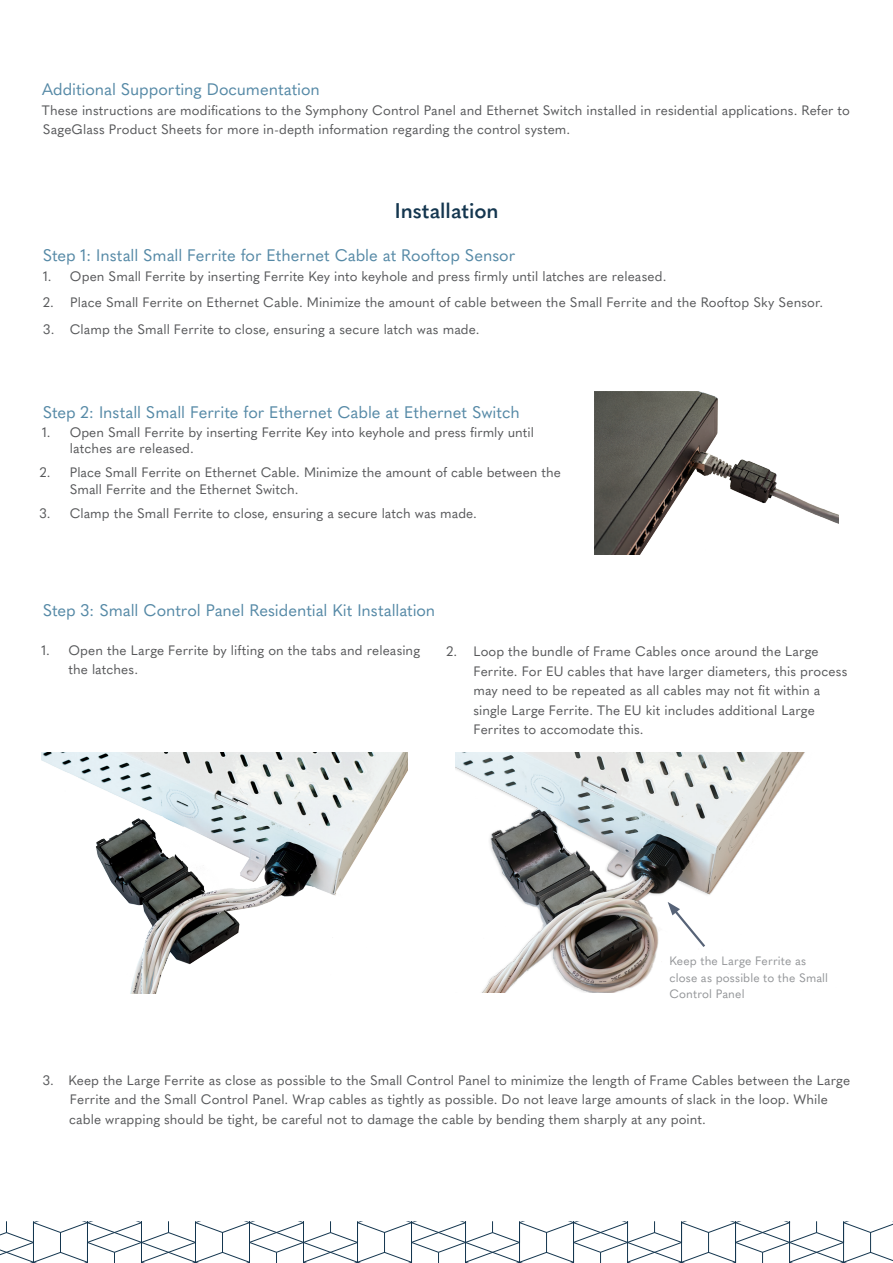
<style>
.page{position:relative;width:893px;height:1263px;background:#fff}
.page>*{position:absolute;margin:0;border:0;box-sizing:border-box;transform-origin:0 0}
.t1{font:600 21px "Quasimoda";color:#14364f}
.Text_page_1{font:16.5px "Quasimoda";color:#5589a6}
.Text_page_1-2{font:13.5px/19.5px "Quasimoda";letter-spacing:.005em;color:#57585a}
.Numerical_List_Copy{font:12px/16.5px "Quasimoda";letter-spacing:.01em;color:#939598}
</style>
<div class="page">
<svg style="left:0;top:1221px;width:893px;height:42px"></svg>
<img style="left:594px;top:392px;width:245px;height:163px">
<img style="left:41px;top:753px;width:366px;height:240px">
<img style="left:456px;top:753px;width:349px;height:240px">
<svg style="left:668px;top:902px;width:39px;height:47px"></svg>
<p class="Text_page_1" style="left:42px;top:77px;width:279px">Additional Supporting Documentation</p>
<p class="Text_page_1-2" style="left:42px;top:99px;width:810px">These instructions are modifications to the Symphony Control Panel and Ethernet Switch installed in residential applications. Refer to<br>SageGlass Product Sheets for more in-depth information regarding the control system.</p>
<p class="t1" style="left:395px;top:194px;width:105px">Installation</p>
<p class="Text_page_1" style="left:43px;top:243px;width:474px">Step 1: Install Small Ferrite for Ethernet Cable at Rooftop Sensor</p>
<p class="Text_page_1-2" style="left:43px;top:266px;width:625px">1. Open Small Ferrite by inserting Ferrite Key into keyhole and press firmly until latches are released.</p>
<p class="Text_page_1-2" style="left:43px;top:292px;width:781px">2. Place Small Ferrite on Ethernet Cable. Minimize the amount of cable between the Small Ferrite and the Rooftop Sky Sensor.</p>
<p class="Text_page_1-2" style="left:43px;top:318px;width:438px">3. Clamp the Small Ferrite to close, ensuring a secure latch was made.</p>
<p class="Text_page_1" style="left:43px;top:400px;width:479px">Step 2: Install Small Ferrite for Ethernet Cable at Ethernet Switch</p>
<p class="Text_page_1-2" style="left:70px;top:423px;width:466px;line-height:16.4px;text-indent:-28px">1. Open Small Ferrite by inserting Ferrite Key into keyhole and press firmly until latches are released.</p>
<p class="Text_page_1-2" style="left:70px;top:463px;width:493px;line-height:16.4px;text-indent:-30px">2. Place Small Ferrite on Ethernet Cable. Minimize the amount of cable between the<br>Small Ferrite and the Ethernet Switch.</p>
<p class="Text_page_1-2" style="left:39px;top:503px;width:439px">3. Clamp the Small Ferrite to close, ensuring a secure latch was made.</p>
<p class="Text_page_1" style="left:43px;top:597px;width:394px">Step 3: Small Control Panel Residential Kit Installation</p>
<p class="Text_page_1-2" style="left:68px;top:639px;width:353px;text-indent:-27px">1. Open the Large Ferrite by lifting on the tabs and releasing the latches.</p>
<p class="Text_page_1-2" style="left:473px;top:641px;width:375px;text-indent:-27px">2. Loop the bundle of Frame Cables once around the Large Ferrite. For EU cables that have larger diameters, this process may need to be repeated as all cables may not fit within a single Large Ferrite. The EU kit includes additional Large Ferrites to accomodate this.</p>
<p class="Numerical_List_Copy" style="left:669px;top:952px;width:160px">Keep the Large Ferrite as close as possible to the Small<br>Control Panel</p>
<p class="Text_page_1-2" style="left:69px;top:1069px;width:783px;text-indent:-26px">3. Keep the Large Ferrite as close as possible to the Small Control Panel to minimize the length of Frame Cables between the Large<br>Ferrite and the Small Control Panel. Wrap cables as tightly as possible. Do not leave large amounts of slack in the loop. While cable wrapping should be tight, be careful not to damage the cable by bending them sharply at any point.</p>
</div>
